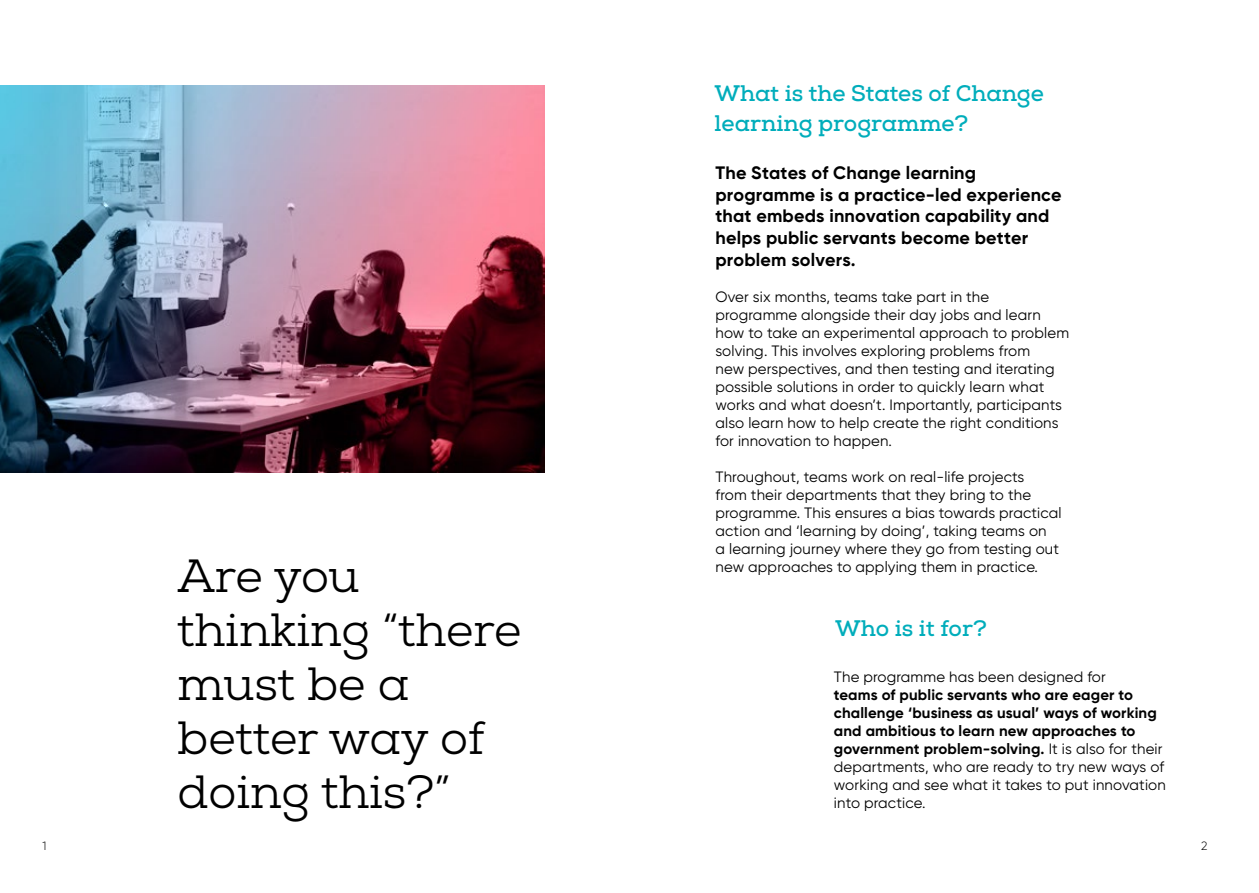
<style>
.page{position:relative;width:1259px;height:893px;background:#fff}
.page>*{position:absolute;margin:0;border:0;box-sizing:border-box;transform-origin:0 0}
.t1{font:46.5px/54px "Nexa Slab";color:#000}
.t2{font:700 22.5px/30px "Nexa Slab";color:#00adbb}
.t3{font:700 18px/21.6px "Gilroy";letter-spacing:.01em;color:#000}
.t4{font:15px/18px "Gilroy";letter-spacing:.01em;color:#000}
.t5{font:700 15px/18px "Gilroy";letter-spacing:.01em;color:#000}
.t6{font:300 12px "Gilroy";color:#000}
.s1{font-weight:400}
</style>
<div class="page">
<img style="left:0;top:85px;width:544px;height:387px">
<h1 class="t1" style="left:178px;top:550px;width:345px">Are you thinking “there must be a better way of doing this?”</h1>
<h2 class="t2" style="left:714px;top:78px;width:331px">What is the States of Change learning programme?</h2>
<p class="t3" style="left:715px;top:162px;width:347px">The States of Change learning programme is a practice-led experience that embeds innovation capability and helps public servants become better problem solvers.</p>
<p class="t4" style="left:715px;top:287px;width:355px">Over six months, teams take part in the programme alongside their day jobs and learn how to take an experimental approach to problem solving. This involves exploring problems from<br>new perspectives, and then testing and iterating possible solutions in order to quickly learn what works and what doesn’t. Importantly, participants also learn how to help create the right conditions for innovation to happen.</p>
<p class="t4" style="left:715px;top:467px;width:348px">Throughout, teams work on real-life projects<br>from their departments that they bring to the programme. This ensures a bias towards practical action and ‘learning by doing’, taking teams on<br>a learning journey where they go from testing out new approaches to applying them in practice.</p>
<h2 class="t2" style="left:835px;top:614px;width:153px">Who is it for?</h2>
<p class="t4" style="left:834px;top:667px;width:273px">The programme has been designed for</p>
<p class="t5" style="left:834px;top:686px;width:333px">teams of public servants who are eager to challenge ‘business as usual’ ways of working and ambitious to learn new approaches to government problem-solving. <span class="s1">It is also for their departments, who are ready to try new ways of working and see what it takes to put innovation into practice.</span></p>
<p class="t6" style="left:43px;top:839px;width:5px">1</p>
<p class="t6" style="left:1201px;top:839px;width:8px">2</p>
</div>
